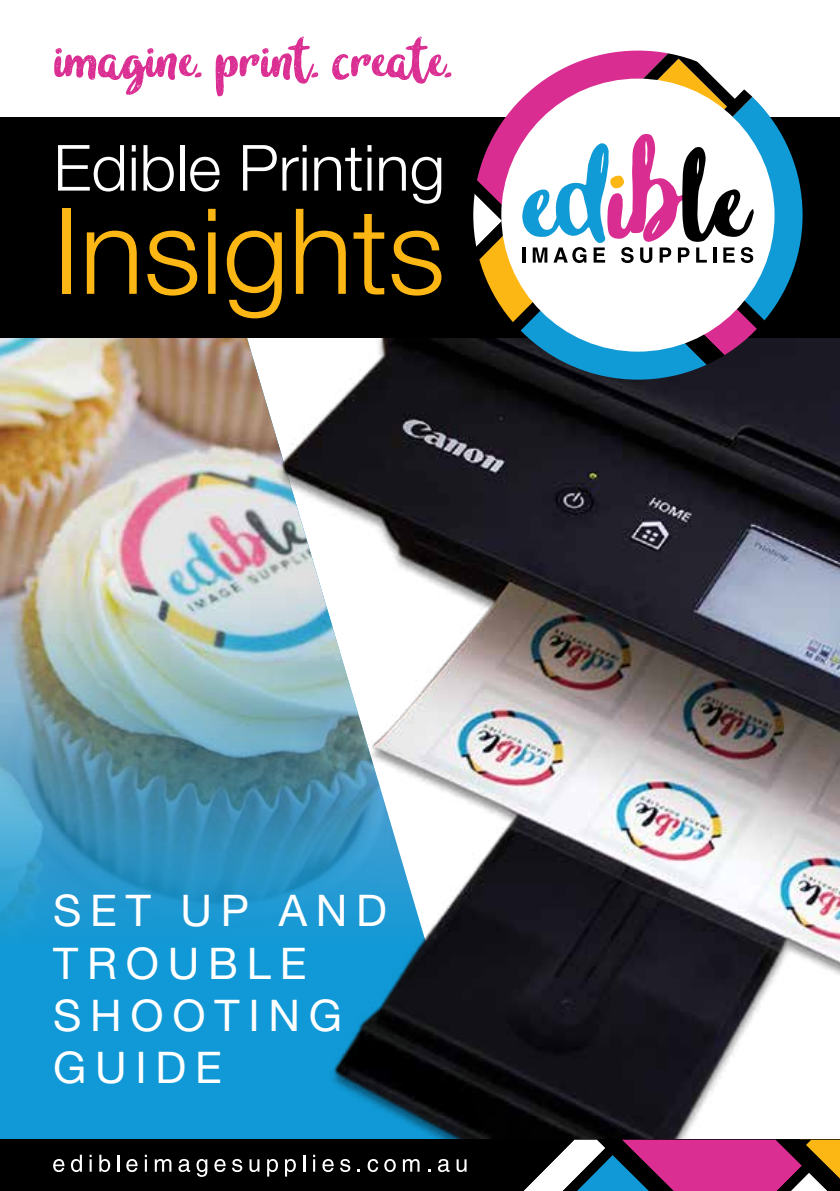
<style>
.page{position:relative;width:840px;height:1191px;background:#fff}
.page>*{position:absolute;margin:0;border:0;box-sizing:border-box;transform-origin:0 0}
.t1{font:300 119px "Helvetica Neue LT";color:#fdb714}
.t2{font:79.8px "inblossomvintage";color:#da2e92}
.t3{font:300 63.6px "Helvetica Neue LT";color:#fff}
.t4{font:43.6px/52.4px "Helvetica Neue LT";letter-spacing:.2em;color:#fff}
</style>
<div class="page">
<div style="left:0;top:953px;width:276px;height:186px;background:#1099d6"></div>
<img style="left:0;top:338px;width:276px;height:615px">
<img style="left:276px;top:338px;width:563px;height:801px">
<div style="left:0;top:1139px;width:839px;height:52px;background:#000"></div>
<div style="left:0;top:117px;width:839px;height:221px;background:#000"></div>
<svg style="left:473px;top:51px;width:329px;height:329px"></svg>
<svg style="left:53px;top:1159px;width:11px;height:13px"></svg>
<svg style="left:71px;top:1154px;width:11px;height:18px"></svg>
<svg style="left:89px;top:1154px;width:3px;height:17px"></svg>
<svg style="left:99px;top:1154px;width:11px;height:18px"></svg>
<svg style="left:117px;top:1155px;width:2px;height:16px"></svg>
<svg style="left:126px;top:1159px;width:11px;height:13px"></svg>
<svg style="left:145px;top:1154px;width:2px;height:17px"></svg>
<svg style="left:155px;top:1159px;width:16px;height:12px"></svg>
<svg style="left:178px;top:1159px;width:12px;height:13px"></svg>
<svg style="left:196px;top:1159px;width:11px;height:17px"></svg>
<svg style="left:214px;top:1159px;width:11px;height:13px"></svg>
<svg style="left:232px;top:1159px;width:10px;height:13px"></svg>
<svg style="left:249px;top:1159px;width:10px;height:13px"></svg>
<svg style="left:267px;top:1159px;width:11px;height:17px"></svg>
<svg style="left:285px;top:1159px;width:11px;height:17px"></svg>
<svg style="left:303px;top:1155px;width:2px;height:16px"></svg>
<svg style="left:313px;top:1154px;width:2px;height:17px"></svg>
<svg style="left:322px;top:1159px;width:11px;height:13px"></svg>
<svg style="left:340px;top:1159px;width:10px;height:13px"></svg>
<svg style="left:367px;top:1159px;width:11px;height:13px"></svg>
<svg style="left:384px;top:1159px;width:11px;height:13px"></svg>
<svg style="left:402px;top:1159px;width:17px;height:12px"></svg>
<svg style="left:438px;top:1159px;width:11px;height:13px"></svg>
<svg style="left:456px;top:1159px;width:10px;height:13px"></svg>
<svg style="left:523px;top:1139px;width:316px;height:52px"></svg>
<h2 class="t2" style="left:53px;top:36px;width:400px">imagine. print. create.</h2>
<h3 class="t3" style="left:53px;top:129px;width:393px">Edible Printing</h3>
<h1 class="t1" style="left:53px;top:179px;width:393px">Insights</h1>
<p class="t4" style="left:53px;top:884px;width:335px">SET UP AND<br>TROUBLE<br>SHOOTING<br>GUIDE</p>
</div>
